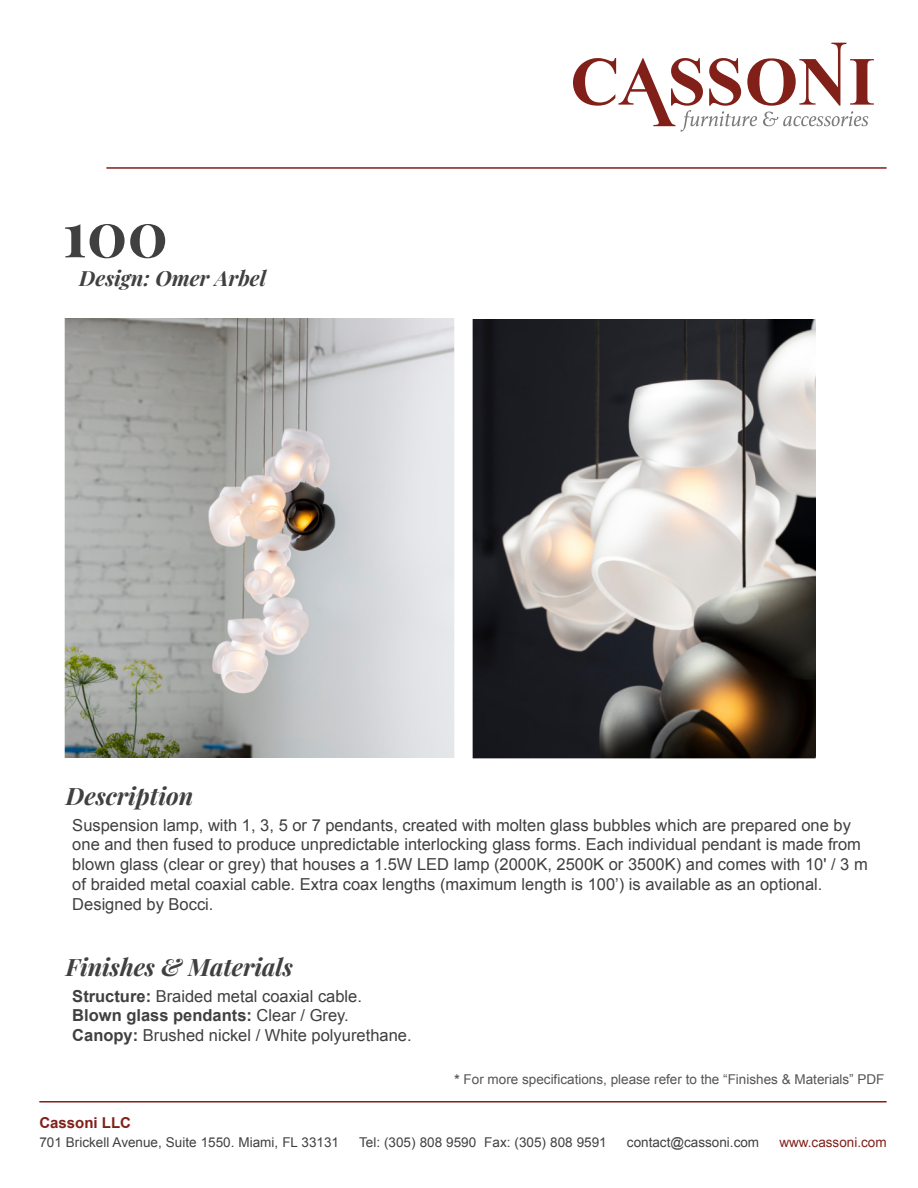
<style>
.page{position:relative;width:918px;height:1188px;background:#fff}
.page>*{position:absolute;margin:0;border:0;box-sizing:border-box;transform-origin:0 0}
.t1{font:700 63px "Playfair Display";color:#404041}
.t2{font:italic 700 24px "Playfair Display";color:#404041}
.t3{font:italic 700 21px "Playfair Display";color:#404041}
.t4{font:16.5px/19.8px "Arial";color:#404041}
.t5{font:700 15px "Arial";color:#812019}
.t6{font:13.5px "Arial";color:#414042}
.t7{font:13.5px "Arial";color:#545454}
.t8{font:13.5px "Arial";color:#812019}
.s1{font-weight:700}
</style>
<div class="page">
<svg style="left:573px;top:43px;width:301px;height:89px"></svg>
<hr style="left:106px;top:167px;width:781px;height:2px;background:#812019">
<hr style="left:39px;top:1101px;width:848px;height:2px;background:#812019">
<img style="left:65px;top:319px;width:390px;height:439px">
<img style="left:473px;top:320px;width:343px;height:439px">
<h1 class="t1" style="left:63px;top:184px;width:107px">100</h1>
<p class="t3" style="left:79px;top:261px;width:188px">Design: Omer Arbel</p>
<h2 class="t2" style="left:66px;top:777px;width:129px">Description</h2>
<p class="t4" style="left:72px;top:815px;width:797px">Suspension lamp, with 1, 3, 5 or 7 pendants, created with molten glass bubbles which are prepared one by one and then fused to produce unpredictable interlocking glass forms. Each individual pendant is made from blown glass (clear or grey) that houses a 1.5W LED lamp (2000K, 2500K or 3500K) and comes with 10' / 3 m of braided metal coaxial cable. Extra coax lengths (maximum length is 100’) is available as an optional.<br>Designed by Bocci.</p>
<h2 class="t2" style="left:66px;top:948px;width:228px">Finishes &amp; Materials</h2>
<p class="t4" style="left:72px;top:986px;width:341px"><span class="s1">Structure:</span> Braided metal coaxial cable.<br><span class="s1">Blown glass pendants:</span> Clear / Grey.<br><span class="s1">Canopy:</span> Brushed nickel / White polyurethane.</p>
<p class="t7" style="left:455px;top:1070px;width:431px"><span class="s1">*</span> For more specifications, please refer to the “Finishes &amp; Materials” PDF</p>
<p class="t5" style="left:39px;top:1113px;width:93px">Cassoni LLC</p>
<p class="t6" style="left:39px;top:1134px;width:301px">701 Brickell Avenue, Suite 1550. Miami, FL 33131</p>
<p class="t6" style="left:359px;top:1134px;width:249px">Tel: (305) 808 9590 Fax: (305) 808 9591</p>
<p class="t6" style="left:627px;top:1134px;width:134px">contact@cassoni.com</p>
<p class="t8" style="left:779px;top:1134px;width:109px">www.cassoni.com</p>
</div>
